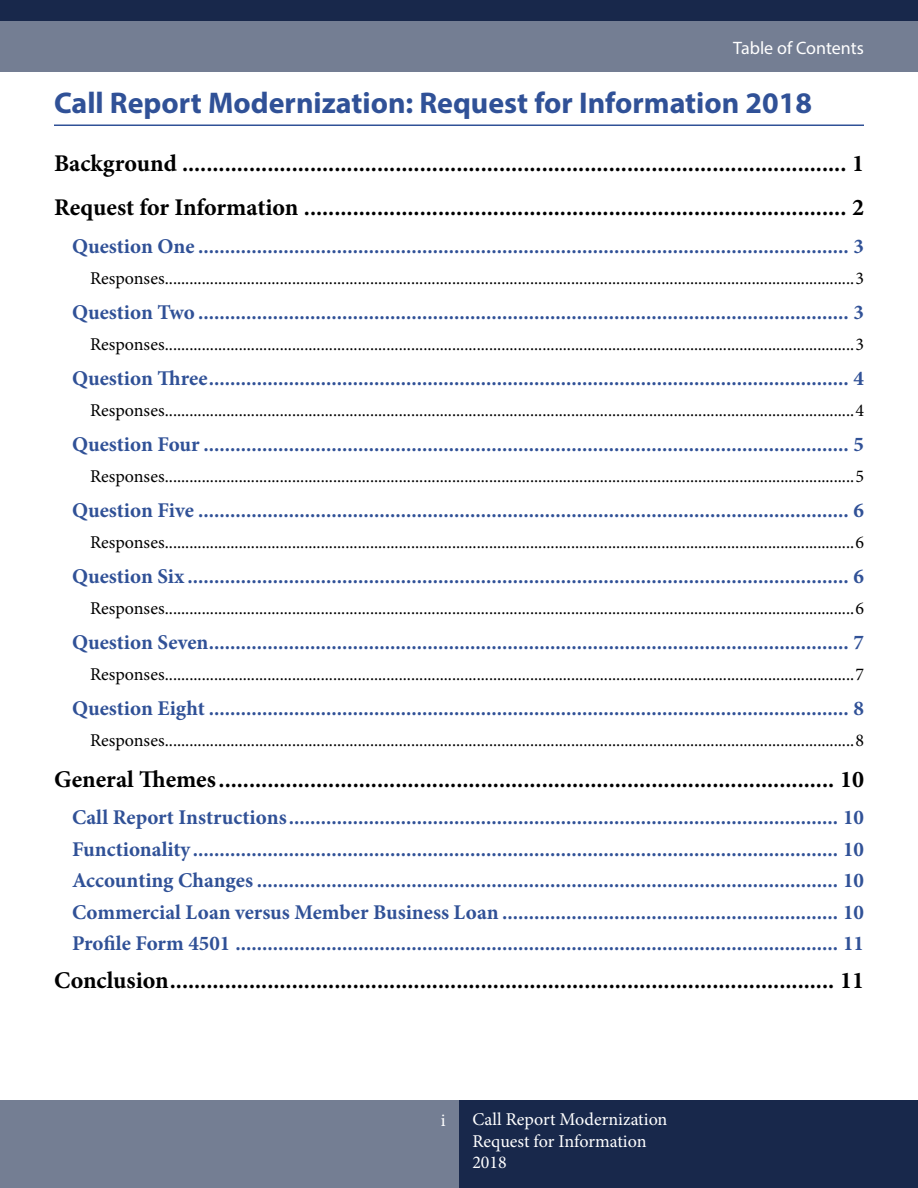
<style>
.page{position:relative;width:918px;height:1188px;background:#fff}
.page>*{position:absolute;margin:0;border:0;box-sizing:border-box;transform-origin:0 0}
.t1{font:700 30px "Myriad Pro";color:#305197}
.t2{font:700 24px "Minion Pro";color:#000}
.t3{font:700 21px "Minion Pro";color:#305197}
.t4{font:18px "Minion Pro";color:#000}
.t5{font:18px/21.6px "Minion Pro";color:#fff}
.t6{font:18px "Myriad Pro";color:#fff}
</style>
<div class="page">
<div style="left:0;top:0;width:918px;height:22px;background:#18284b"></div>
<div style="left:0;top:22px;width:918px;height:50px;background:#747e93"></div>
<div style="left:0;top:1100px;width:459px;height:88px;background:#747e93"></div>
<div style="left:459px;top:1100px;width:459px;height:88px;background:#18284b"></div>
<hr style="left:54px;top:124px;width:810px;height:2px;background:#305197">
<p class="t6" style="left:733px;top:36px;width:132px">Table of Contents</p>
<h1 class="t1" style="left:54px;top:83px;width:760px">Call Report Modernization: Request for Information 2018</h1>
<p class="t2" style="left:54px;top:147px;width:811px">Background ............................................................................................................. 1</p>
<p class="t2" style="left:54px;top:191px;width:811px">Request for Information ......................................................................................... 2</p>
<p class="t3" style="left:72px;top:231px;width:793px">Question One .......................................................................................................................... 3</p>
<p class="t4" style="left:90px;top:266px;width:776px">Responses........................................................................................................................................................................3</p>
<p class="t3" style="left:72px;top:297px;width:793px">Question Two .......................................................................................................................... 3</p>
<p class="t4" style="left:90px;top:332px;width:776px">Responses........................................................................................................................................................................3</p>
<p class="t3" style="left:72px;top:363px;width:793px">Question Three........................................................................................................................ 4</p>
<p class="t4" style="left:90px;top:398px;width:776px">Responses........................................................................................................................................................................4</p>
<p class="t3" style="left:72px;top:429px;width:793px">Question Four ......................................................................................................................... 5</p>
<p class="t4" style="left:90px;top:464px;width:776px">Responses........................................................................................................................................................................5</p>
<p class="t3" style="left:72px;top:495px;width:793px">Question Five .......................................................................................................................... 6</p>
<p class="t4" style="left:90px;top:530px;width:776px">Responses........................................................................................................................................................................6</p>
<p class="t3" style="left:72px;top:561px;width:793px">Question Six ............................................................................................................................ 6</p>
<p class="t4" style="left:90px;top:596px;width:776px">Responses........................................................................................................................................................................6</p>
<p class="t3" style="left:72px;top:627px;width:793px">Question Seven........................................................................................................................ 7</p>
<p class="t4" style="left:90px;top:662px;width:776px">Responses........................................................................................................................................................................7</p>
<p class="t3" style="left:72px;top:693px;width:793px">Question Eight ........................................................................................................................ 8</p>
<p class="t4" style="left:90px;top:728px;width:776px">Responses........................................................................................................................................................................8</p>
<p class="t2" style="left:54px;top:762px;width:811px">General Themes..................................................................................................... 10</p>
<p class="t3" style="left:72px;top:803px;width:793px">Call Report Instructions....................................................................................................... 10</p>
<p class="t3" style="left:72px;top:834px;width:793px">Functionality......................................................................................................................... 10</p>
<p class="t3" style="left:72px;top:866px;width:793px">Accounting Changes ............................................................................................................. 10</p>
<p class="t3" style="left:72px;top:897px;width:793px">Commercial Loan versus Member Business Loan ............................................................... 10</p>
<p class="t3" style="left:72px;top:929px;width:793px">Profile Form 4501 ................................................................................................................. 11</p>
<p class="t2" style="left:54px;top:964px;width:811px">Conclusion............................................................................................................. 11</p>
<p class="t5" style="left:441px;top:1109px;width:6px">i</p>
<p class="t5" style="left:472px;top:1109px;width:197px">Call Report Modernization<br>Request for Information<br>2018</p>
</div>
